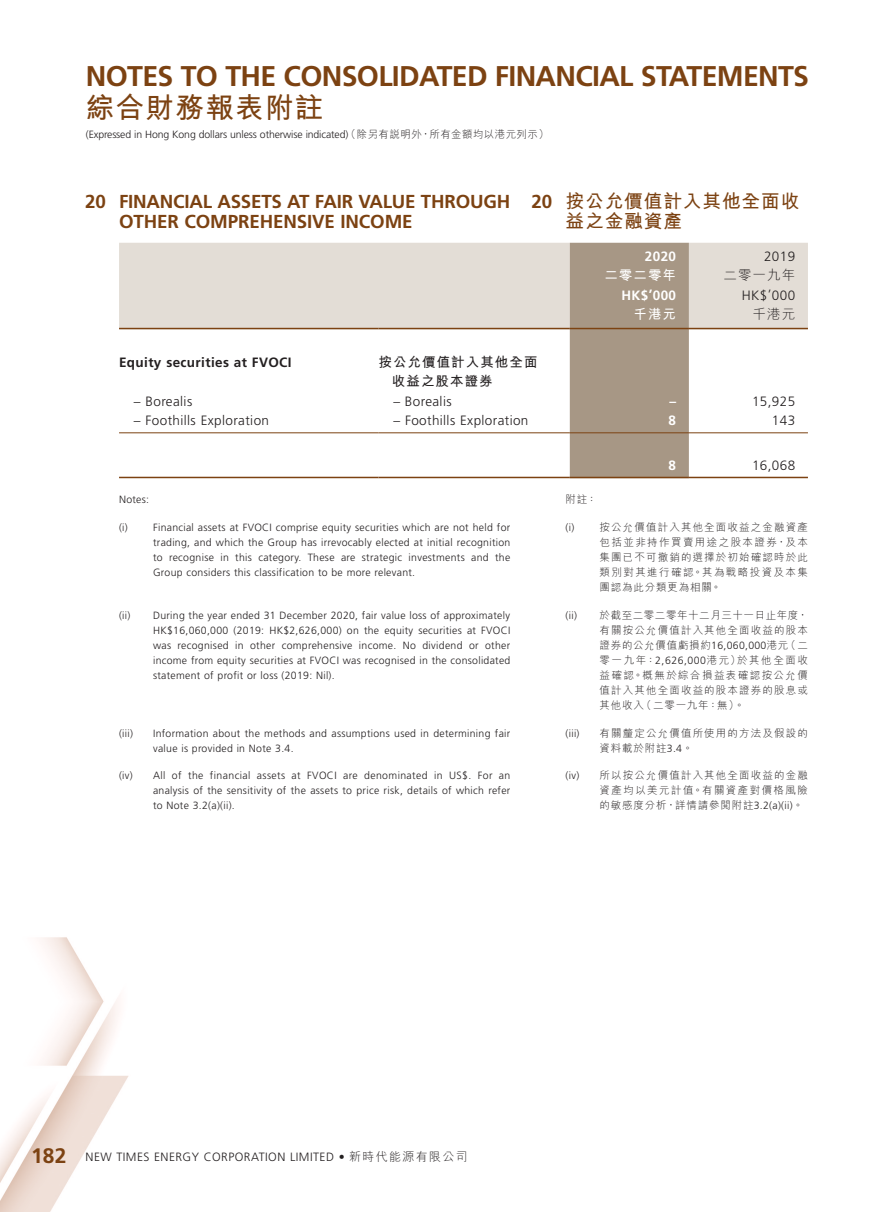
<style>
.page{position:relative;width:893px;height:1212px;background:#fff}
.page>*{position:absolute;margin:0;border:0;box-sizing:border-box;transform-origin:0 0}
.t1{font:700 28.5px "Frutiger LT Std";letter-spacing:-.025em;color:#7c4212}
.t2{font:700 28.5px "M Hei HK";letter-spacing:.05em;color:#7c4212}
.t3{font:700 21px "Frutiger LT Std";color:#7c4212}
.t4{font:700 18.75px/19.5px "Frutiger LT Std";letter-spacing:-.01em;color:#7c4212}
.t5{font:700 18.75px/19.5px "M Hei HK";letter-spacing:.045em;color:#7c4212}
.t6{font:300 13.5px "Frutiger LT Std";letter-spacing:.03em;color:#231f20}
.t7{font:700 13.5px "Frutiger LT Std";letter-spacing:.03em;color:#231f20}
.t8{font:700 13.5px/19.5px "M Hei HK";letter-spacing:.08em;color:#231f20}
.t9{font:700 13.5px "Frutiger LT Std";letter-spacing:.03em;color:#fff}
.t10{font:700 13.5px "M Hei HK";letter-spacing:.08em;color:#fff}
.t11{font:300 13.5px "M Hei HK";letter-spacing:.08em;color:#231f20}
.t12{font:300 12px "Frutiger LT Std";letter-spacing:.04em;color:#231f20}
.t13{font:300 10.5px/15px "Frutiger LT Std";letter-spacing:.03em;color:#231f20;text-align:justify}
.t14{font:300 10.5px/15px "M Hei HK";letter-spacing:.11em;color:#231f20;text-align:justify}
.t15{font:300 10.5px "Frutiger LT Std";letter-spacing:-.01em;color:#231f20}
.s1{font-family:"M Hei HK"}
.s2{font-family:"Frutiger LT Std"}
</style>
<div class="page">
<img style="left:0;top:242px;width:808px;height:970px">
<div style="left:119px;top:243px;width:689px;height:85px;background:#e3ddd6"></div>
<div style="left:570px;top:243px;width:119px;height:234px;background:#a79785"></div>
<hr style="left:119px;top:328px;width:259px;height:1px;background:#7c4212">
<hr style="left:378px;top:328px;width:192px;height:1px;background:#7c4212">
<hr style="left:570px;top:328px;width:119px;height:1px;background:#7c4212">
<hr style="left:689px;top:328px;width:119px;height:1px;background:#7c4212">
<hr style="left:119px;top:432px;width:259px;height:1px;background:#7c4212">
<hr style="left:378px;top:432px;width:192px;height:1px;background:#7c4212">
<hr style="left:570px;top:432px;width:119px;height:1px;background:#7c4212">
<hr style="left:689px;top:432px;width:119px;height:1px;background:#7c4212">
<hr style="left:119px;top:477px;width:259px;height:1px;background:#7c4212">
<hr style="left:378px;top:477px;width:192px;height:1px;background:#7c4212">
<hr style="left:570px;top:477px;width:119px;height:1px;background:#7c4212">
<hr style="left:689px;top:477px;width:119px;height:1px;background:#7c4212">
<h1 class="t1" style="left:86px;top:59px;width:725px">NOTES TO THE CONSOLIDATED FINANCIAL STATEMENTS</h1>
<h1 class="t2" style="left:86px;top:86px;width:239px">綜合財務報表附註</h1>
<p class="t15" style="left:86px;top:128px;width:465px">(Expressed in Hong Kong dollars unless otherwise indicated)<span class="s1">（除另有說明外，所有金額均以港元列示）</span></p>
<h3 class="t4" style="left:119px;top:192px;width:393px;text-indent:-34px">20 FINANCIAL ASSETS AT FAIR VALUE THROUGH<br>OTHER COMPREHENSIVE INCOME</h3>
<h3 class="t5" style="left:566px;top:190px;width:235px;text-indent:-34px"><span class="s2">20</span> 按公允價值計入其他全面收益之金融資產</h3>
<p class="t9" style="left:645px;top:248px;width:33px">2020</p>
<p class="t6" style="left:764px;top:248px;width:33px">2019</p>
<p class="t10" style="left:604px;top:265px;width:73px">二零二零年</p>
<p class="t11" style="left:723px;top:268px;width:73px">二零一九年</p>
<p class="t9" style="left:621px;top:287px;width:56px">HK$’000</p>
<p class="t6" style="left:742px;top:287px;width:55px">HK$’000</p>
<p class="t10" style="left:633px;top:304px;width:44px">千港元</p>
<p class="t11" style="left:753px;top:307px;width:44px">千港元</p>
<p class="t7" style="left:119px;top:354px;width:174px">Equity securities at FVOCI</p>
<p class="t8" style="left:392px;top:351px;width:147px;text-indent:-14px">按公允價值計入其他全面收益之股本證券</p>
<p class="t6" style="left:134px;top:393px;width:60px">– Borealis</p>
<p class="t6" style="left:393px;top:393px;width:60px">– Borealis</p>
<p class="t9" style="left:669px;top:393px;width:8px">–</p>
<p class="t6" style="left:752px;top:393px;width:45px">15,925</p>
<p class="t6" style="left:134px;top:413px;width:137px">– Foothills Exploration</p>
<p class="t6" style="left:393px;top:413px;width:137px">– Foothills Exploration</p>
<p class="t9" style="left:669px;top:412px;width:9px">8</p>
<p class="t6" style="left:772px;top:413px;width:25px">143</p>
<p class="t9" style="left:669px;top:457px;width:9px">8</p>
<p class="t6" style="left:752px;top:458px;width:45px">16,068</p>
<p class="t13" style="left:119px;top:492px;width:32px">Notes:</p>
<p class="t13" style="left:119px;top:520px;width:10px">(i)</p>
<p class="t13" style="left:153px;top:520px;width:359px">Financial assets at FVOCI comprise equity securities which are not held for trading, and which the Group has irrevocably elected at initial recognition to recognise in this category. These are strategic investments and the Group considers this classification to be more relevant.</p>
<p class="t13" style="left:119px;top:608px;width:13px">(ii)</p>
<p class="t13" style="left:153px;top:608px;width:359px">During the year ended 31 December 2020, fair value loss of approximately HK$16,060,000 (2019: HK$2,626,000) on the equity securities at FVOCI was recognised in other comprehensive income. No dividend or other income from equity securities at FVOCI was recognised in the consolidated statement of profit or loss (2019: Nil).</p>
<p class="t14" style="left:566px;top:492px;width:33px">附註：</p>
<p class="t13" style="left:566px;top:520px;width:10px">(i)</p>
<p class="t14" style="left:600px;top:519px;width:210px">按公允價值計入其他全面收益之金融資產包括並非持作買賣用途之股本證券，及本集團已不可撤銷的選擇於初始確認時於此類別對其進行確認。其為戰略投資及本集團認為此分類更為相關。</p>
<p class="t13" style="left:566px;top:608px;width:13px">(ii)</p>
<p class="t14" style="left:600px;top:607px;width:210px">於截至二零二零年十二月三十一日止年度，有關按公允價值計入其他全面收益的股本證券的公允價值虧損約<span class="s2">16,060,000</span>港元（二零一九年：<span class="s2">2,626,000</span>港元）於其他全面收益確認。概無於綜合損益表確認按公允價值計入其他全面收益的股本證券的股息或其他收入（二零一九年：無）。</p>
<p class="t13" style="left:566px;top:726px;width:16px">(iii)</p>
<p class="t14" style="left:600px;top:725px;width:210px">有關釐定公允價值所使用的方法及假設的資料載於附註<span class="s2">3.4</span>。</p>
<p class="t13" style="left:566px;top:768px;width:15px">(iv)</p>
<p class="t14" style="left:600px;top:768px;width:210px">所以按公允價值計入其他全面收益的金融資產均以美元計值。有關資產對價格風險的敏感度分析，詳情請參閱附註<span class="s2">3.2(a)(ii)</span>。</p>
<p class="t13" style="left:119px;top:726px;width:16px">(iii)</p>
<p class="t13" style="left:153px;top:726px;width:359px">Information about the methods and assumptions used in determining fair value is provided in Note 3.4.</p>
<p class="t13" style="left:119px;top:768px;width:15px">(iv)</p>
<p class="t13" style="left:153px;top:768px;width:359px">All of the financial assets at FVOCI are denominated in US$. For an analysis of the sensitivity of the assets to price risk, details of which refer to Note 3.2(a)(ii).</p>
<h2 class="t3" style="left:31px;top:1143px;width:37px">182</h2>
<p class="t12" style="left:86px;top:1150px;width:384px">NEW TIMES ENERGY CORPORATION LIMITED • <span class="s1">新時代能源有限公司</span></p>
</div>
